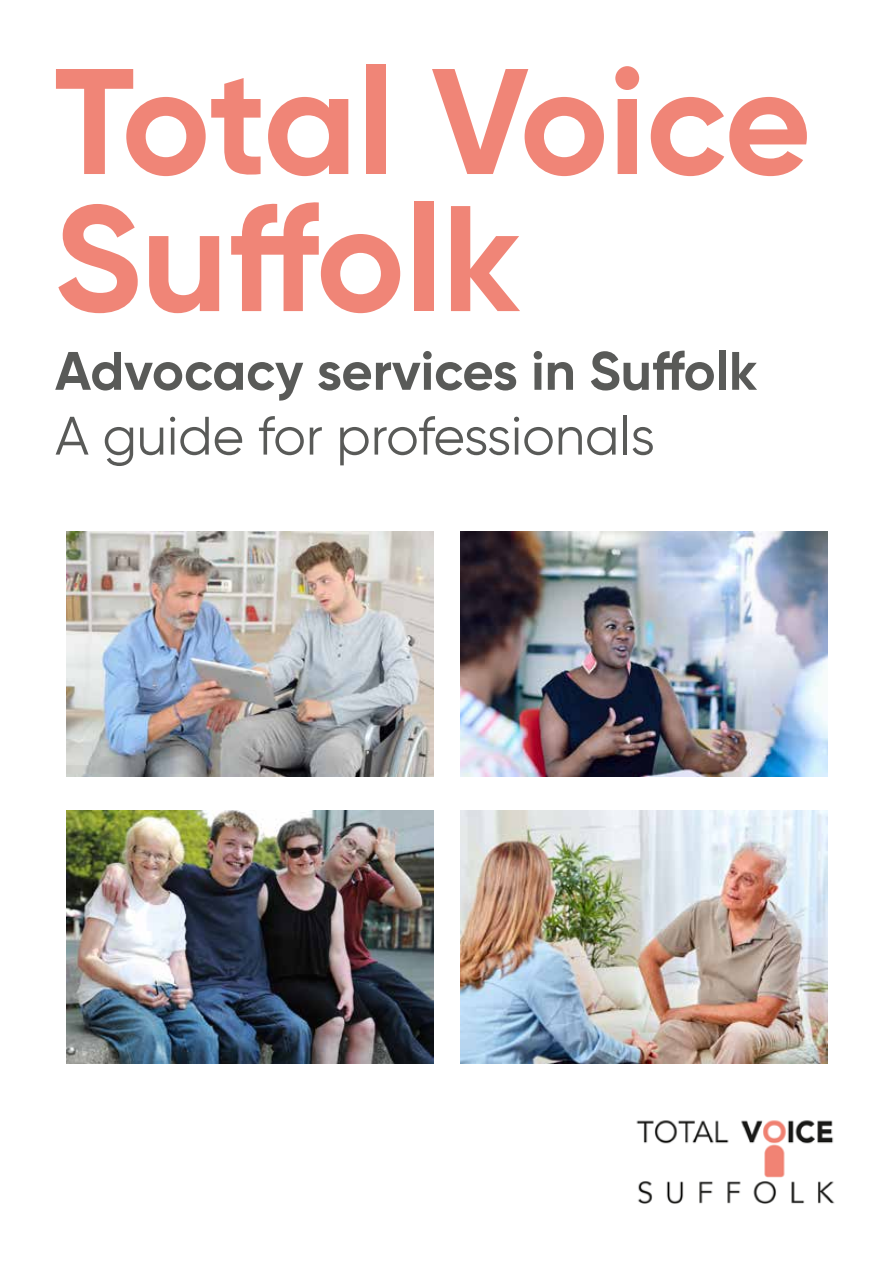
<style>
.page{position:relative;width:893px;height:1263px;background:#fff}
.page>*{position:absolute;margin:0;border:0;box-sizing:border-box;transform-origin:0 0}
.t1{font:700 150px/137.1px "Gilroy";color:#f08577}
.t2{font:700 54px "Gilroy";color:#595a58}
.t3{font:54px "Gilroy";color:#595a58}
</style>
<div class="page">
<img style="left:636px;top:1120px;width:199px;height:84px">
<img style="left:67px;top:531px;width:367px;height:245px">
<img style="left:67px;top:810px;width:367px;height:253px">
<img style="left:461px;top:531px;width:367px;height:245px">
<img style="left:461px;top:810px;width:367px;height:253px">
<h1 class="t1" style="left:54px;top:52px;width:759px">Total Voice<br>Suffolk</h1>
<p class="t2" style="left:55px;top:337px;width:704px">Advocacy services in Suffolk</p>
<p class="t3" style="left:55px;top:403px;width:601px">A guide for professionals</p>
</div>
